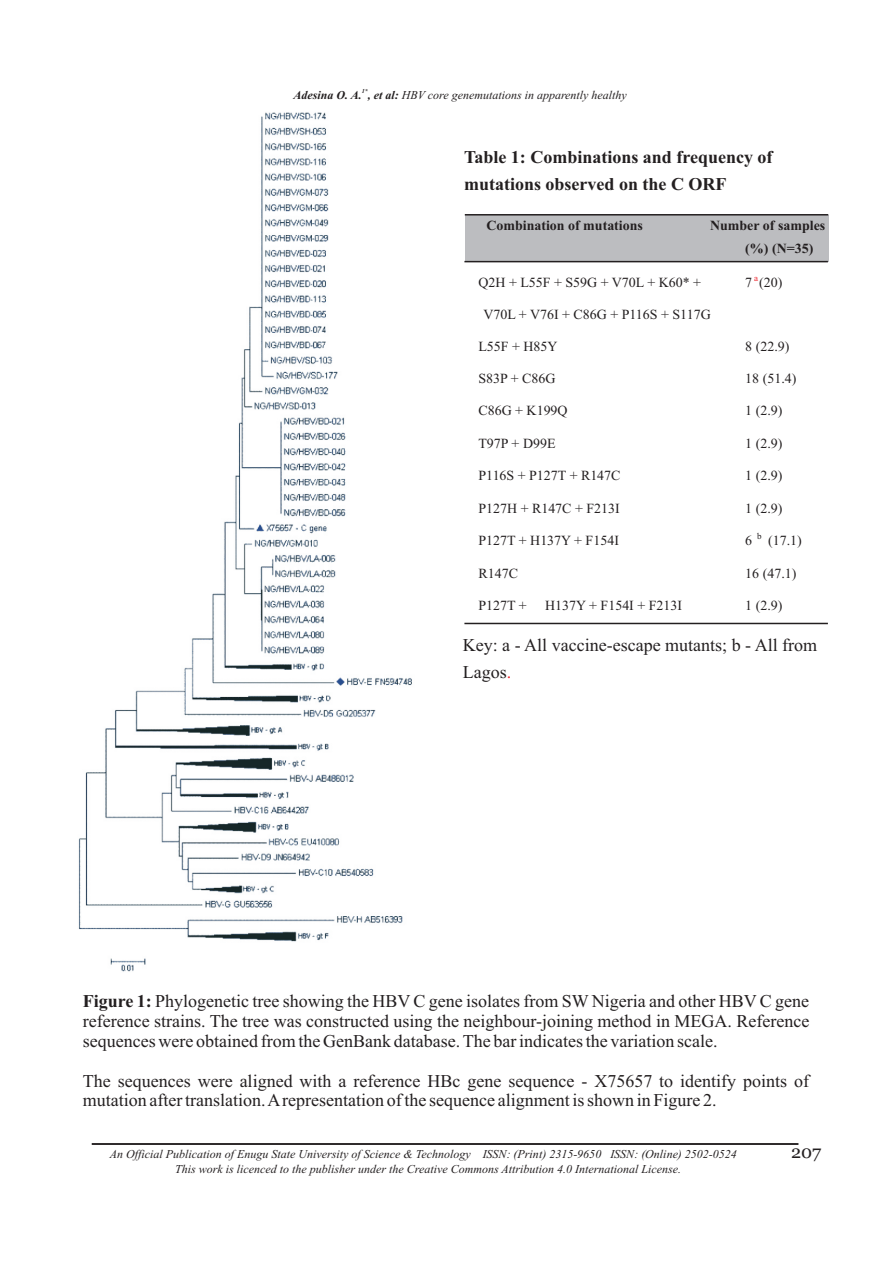
<style>
.page{position:relative;width:893px;height:1263px;background:#fff}
.page>*{position:absolute;margin:0;border:0;box-sizing:border-box;transform-origin:0 0}
.t1{font:18px/20px "Times New Roman";color:#231f20}
.t2{font:700 18px/27px "Times New Roman";color:#231f20}
.t3{font:18px "Georgia";color:#231f20}
.t4{font:13.95px "Times New Roman";color:#231f20}
.t5{font:700 13.95px/23px "Times New Roman";color:#231f20}
.t6{font:italic 12px/15.1px "Times New Roman";color:#231f20}
.t7{font:italic 700 6px "Times New Roman";color:#231f20}
.s1{font-weight:700}
.s2{color:#ee2028}
</style>
<div class="page">
<div style="left:465px;top:215px;width:363px;height:47px;background:#bcbdc0"></div>
<img style="left:78px;top:112px;width:334px;height:860px">
<hr style="left:92px;top:1143px;width:706px;height:2px;background:#231f20">
<hr style="left:465px;top:214px;width:363px;height:2px;background:#231f20">
<hr style="left:464px;top:261px;width:364px;height:1px;background:#231f20">
<hr style="left:464px;top:623px;width:364px;height:1px;background:#231f20">
<p class="t7" style="left:362px;top:88px;width:7px">1*</p>
<p class="t6" style="left:293px;top:88px;width:335px"><span class="s1">Adesina O. A. , et al:</span> HBV core genemutations in apparently healthy</p>
<p class="t2" style="left:464px;top:145px;width:310px">Table 1: Combinations and frequency of mutations observed on the C ORF</p>
<p class="t5" style="left:486px;top:215px;width:158px">Combination of mutations</p>
<p class="t5" style="left:745px;top:215px;width:81px;text-indent:-35px">Number of samples (%) (N=35)</p>
<p class="t4" style="left:478px;top:277px;width:224px">Q2H + L55F + S59G + V70L + K60* +</p>
<p class="t4" style="left:483px;top:309px;width:229px">V70L + V76I + C86G + P116S + S117G</p>
<p class="t4" style="left:745px;top:277px;width:39px">7 <sup>a</sup>(20)</p>
<p class="t4" style="left:478px;top:342px;width:81px">L55F + H85Y</p>
<p class="t4" style="left:745px;top:342px;width:46px">8 (22.9)</p>
<p class="t4" style="left:478px;top:374px;width:79px">S83P + C86G</p>
<p class="t4" style="left:745px;top:374px;width:53px">18 (51.4)</p>
<p class="t4" style="left:478px;top:406px;width:91px">C86G + K199Q</p>
<p class="t4" style="left:745px;top:406px;width:39px">1 (2.9)</p>
<p class="t4" style="left:478px;top:438px;width:79px">T97P + D99E</p>
<p class="t4" style="left:745px;top:438px;width:39px">1 (2.9)</p>
<p class="t4" style="left:478px;top:470px;width:144px">P116S + P127T + R147C</p>
<p class="t4" style="left:745px;top:470px;width:39px">1 (2.9)</p>
<p class="t4" style="left:478px;top:503px;width:143px">P127H + R147C + F213I</p>
<p class="t4" style="left:745px;top:503px;width:39px">1 (2.9)</p>
<p class="t4" style="left:478px;top:535px;width:142px">P127T + H137Y + F154I</p>
<p class="t4" style="left:745px;top:535px;width:58px">6 <sup>b</sup> (17.1)</p>
<p class="t4" style="left:478px;top:568px;width:41px">R147C</p>
<p class="t4" style="left:745px;top:568px;width:53px">16 (47.1)</p>
<p class="t4" style="left:478px;top:600px;width:50px">P127T +</p>
<p class="t4" style="left:545px;top:600px;width:138px">H137Y + F154I + F213I</p>
<p class="t4" style="left:745px;top:600px;width:39px">1 (2.9)</p>
<p class="t1" style="left:463px;top:633px;width:356px;line-height:27px">Key: a - All vaccine-escape mutants; b - All from<br>Lagos<span class="s2">.</span></p>
<p class="t1" style="left:83px;top:992px;width:728px;text-align:justify"><span class="s1">Figure 1:</span> Phylogenetic tree showing the HBV C gene isolates from SW Nigeria and other HBV C gene reference strains. The tree was constructed using the neighbour-joining method in MEGA. Reference sequences were obtained from the GenBank database. The bar indicates the variation scale.</p>
<p class="t1" style="left:83px;top:1072px;width:728px">The sequences were aligned with a reference HBc gene sequence - X75657 to identify points of mutation after translation. Arepresentation of the sequence alignment is shown in Figure 2.</p>
<p class="t6" style="left:175px;top:1147px;width:563px;text-indent:-65px">An Official Publication of Enugu State University of Science &amp; Technology ISSN: (Print) 2315-9650 ISSN: (Online) 2502-0524<br>This work is licenced to the publisher under the Creative Commons Attribution 4.0 International License.</p>
<p class="t3" style="left:791px;top:1144px;width:32px">207</p>
</div>
